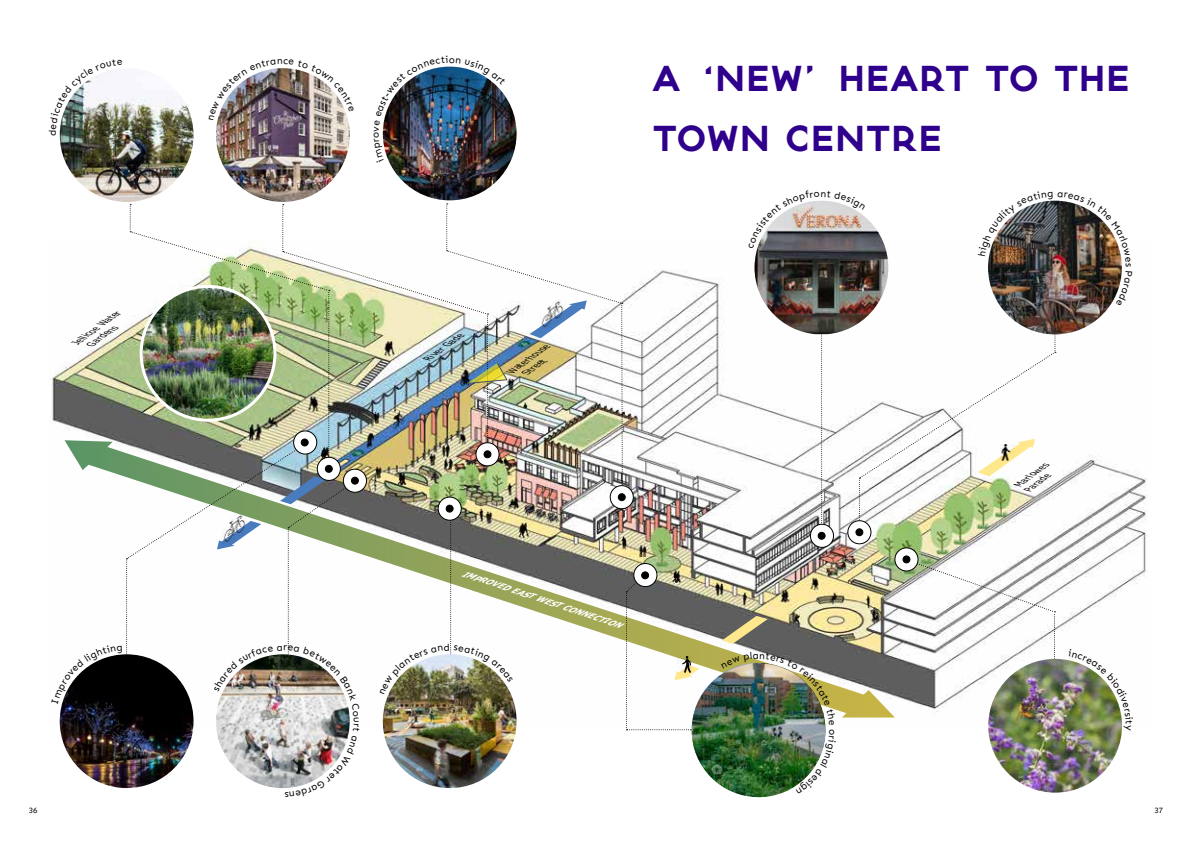
<style>
.page{position:relative;width:1191px;height:842px;background:#fff}
.page>*{position:absolute;margin:0;border:0;box-sizing:border-box;transform-origin:0 0}
.t1{font:800 36px/60px "IYANNU";letter-spacing:-.02em;color:#2e008b}
.t2{font:italic 8px/10px "Verdana";color:#000;text-align:center}
.t3{font:italic 700 8px "Verdana";color:#fff}
.t4{font:8px "Sen";color:#000}
</style>
<div class="page">
<img style="left:50px;top:278px;width:1097px;height:440px">
<img style="left:699px;top:440px;width:196px;height:277px">
<svg style="left:906px;top:558px;width:149px;height:203px"></svg>
<img style="left:60px;top:68px;width:133px;height:134px;border-radius:67px">
<img style="left:216px;top:68px;width:134px;height:134px;border-radius:67px">
<img style="left:988px;top:659px;width:134px;height:134px;border-radius:67px">
<img style="left:383px;top:67px;width:133px;height:133px;border-radius:67px">
<svg style="left:722px;top:616px;width:45px;height:28px"></svg>
<img style="left:699px;top:657px;width:1px;height:15px">
<svg style="left:810px;top:524px;width:23px;height:23px"></svg>
<div style="left:810px;top:524px;width:23px;height:24px;border:1px solid #000;border-radius:50%"></div>
<svg style="left:895px;top:548px;width:23px;height:23px"></svg>
<div style="left:894px;top:548px;width:24px;height:23px;border:1px solid #000;border-radius:50%"></div>
<div style="left:903px;top:556px;width:7px;height:7px;background:#000;border-radius:50%"></div>
<div style="left:903px;top:556px;width:7px;height:7px;border:1px solid #000;border-radius:50%"></div>
<img style="left:691px;top:663px;width:134px;height:134px;border-radius:67px">
<img style="left:59px;top:68px;width:63px;height:67px">
<img style="left:217px;top:68px;width:131px;height:52px">
<img style="left:721px;top:652px;width:115px;height:142px">
<img style="left:748px;top:200px;width:384px;height:344px">
<img style="left:52px;top:203px;width:647px;height:586px">
<img style="left:1068px;top:649px;width:65px;height:82px">
<img style="left:382px;top:66px;width:124px;height:97px">
<p class="t2" style="left:73px;top:339px;width:57px;rotate:-36deg">Jellicoe Water<br>Gardens</p>
<h1 class="t1" style="left:652px;top:49px;width:480px">A ‘NEW’ HEART TO THE<br>TOWN CENTRE</h1>
<p class="t2" style="left:425px;top:354px;width:46px;rotate:-36deg">River Gade</p>
<p class="t2" style="left:508px;top:367px;width:49px;rotate:-36deg">Waterhouse<br>Street</p>
<p class="t3" style="left:463px;top:568px;width:168px;rotate:18deg">IMPROVED EAST WEST CONNECTION</p>
<p class="t2" style="left:1015px;top:480px;width:39px;rotate:-36deg">Marlowes<br>Parade</p>
<p class="t4" style="left:29px;top:805px;width:10px">36</p>
<p class="t4" style="left:1154px;top:805px;width:10px">37</p>
</div>
